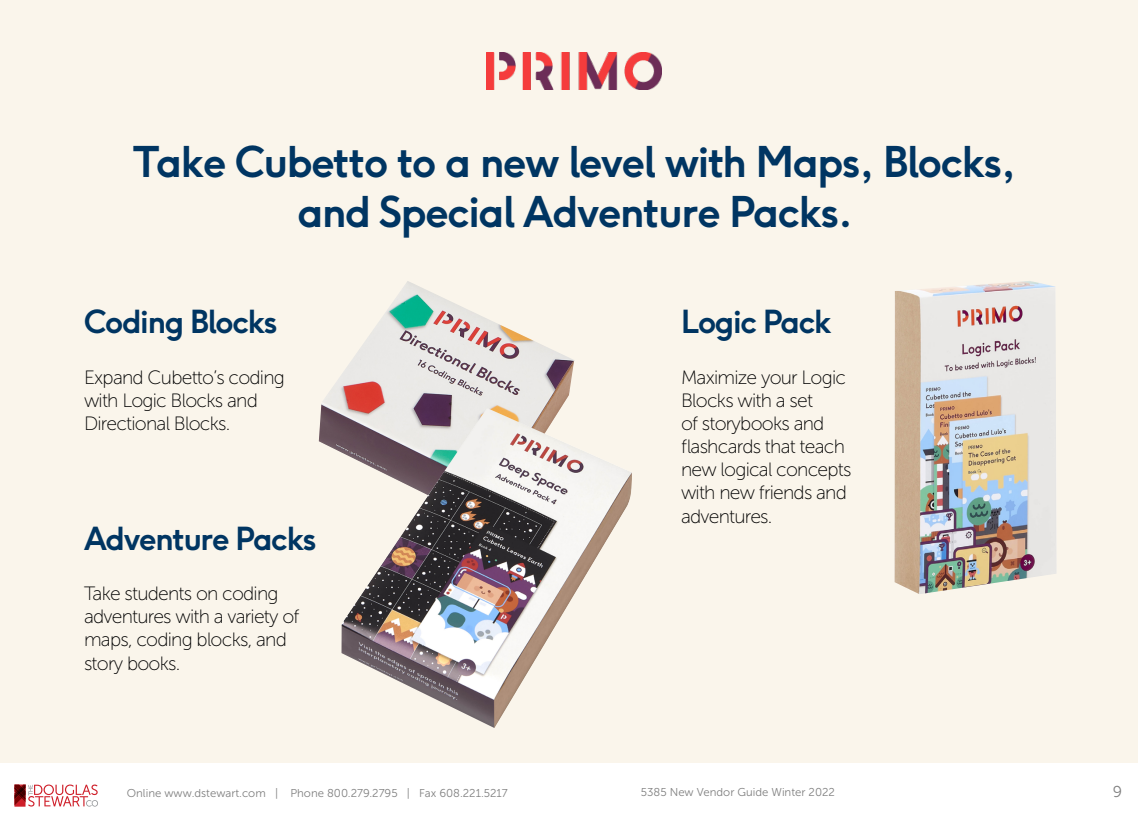
<style>
.page{position:relative;width:1138px;height:823px;background:#fff}
.page>*{position:absolute;margin:0;border:0;box-sizing:border-box;transform-origin:0 0}
.t1{font:700 42px/50.4px "F37 Ginger";letter-spacing:-.03em;color:#003562;text-align:center}
.t2{font:700 31.5px "F37 Ginger";letter-spacing:-.04em;color:#003562}
.t3{font:19.25px/23.1px "Museo Sans 100";letter-spacing:-.04em;color:#000}
.t4{font:15.75px "Museo Sans 300";color:#808080}
.t5{font:11.38px "Museo Sans 300";color:#808080}
</style>
<div class="page">
<div style="left:0;top:0;width:1138px;height:770px;background:#faf5eb"></div>
<img style="left:486px;top:52px;width:175px;height:37px">
<img style="left:319px;top:281px;width:255px;height:171px">
<img style="left:894px;top:281px;width:162px;height:313px">
<img style="left:341px;top:408px;width:291px;height:320px">
<div style="left:0;top:763px;width:1138px;height:59px;background:#fff"></div>
<svg style="left:14px;top:784px;width:84px;height:22px"></svg>
<h1 class="t1" style="left:132px;top:140px;width:885px">Take Cubetto to a new level with Maps, Blocks, and Special Adventure Packs.</h1>
<h2 class="t2" style="left:84px;top:308px;width:195px">Coding Blocks</h2>
<p class="t3" style="left:84px;top:366px;width:202px">Expand Cubetto’s coding with Logic Blocks and<br>Directional Blocks.</p>
<h2 class="t2" style="left:84px;top:524px;width:234px">Adventure Packs</h2>
<p class="t3" style="left:84px;top:582px;width:217px">Take students on coding adventures with a variety of maps, coding blocks, and story books.</p>
<h2 class="t2" style="left:681px;top:308px;width:152px">Logic Pack</h2>
<p class="t3" style="left:681px;top:366px;width:172px">Maximize your Logic<br>Blocks with a set<br>of storybooks and flashcards that teach new logical concepts with new friends and adventures.</p>
<p class="t5" style="left:127px;top:787px;width:382px">Online www.dstewart.com | Phone 800.279.2795 | Fax 608.221.5217</p>
<p class="t5" style="left:640px;top:785px;width:196px">5385 New Vendor Guide Winter 2022</p>
<p class="t4" style="left:1112px;top:783px;width:11px">9</p>
</div>
